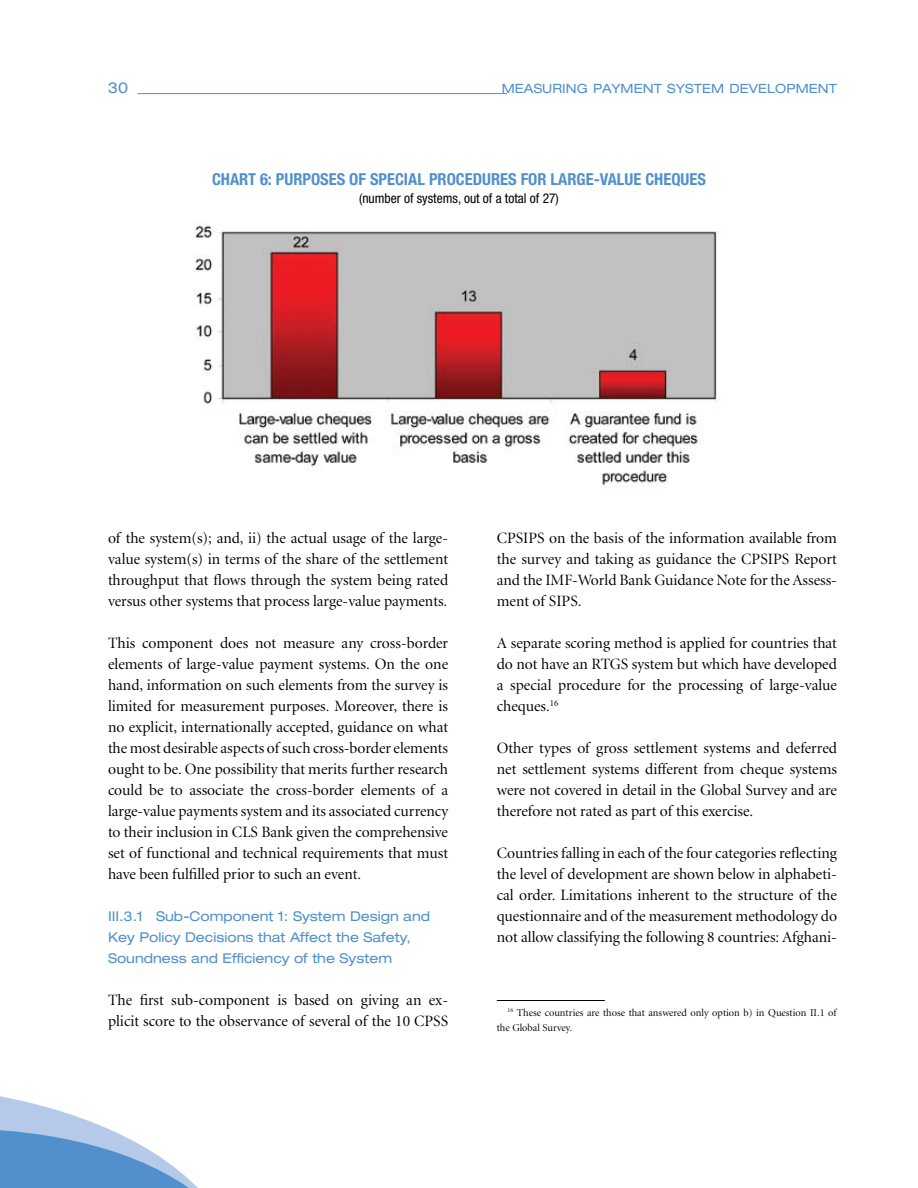
<style>
.page{position:relative;width:918px;height:1188px;background:#fff}
.page>*{position:absolute;margin:0;border:0;box-sizing:border-box;transform-origin:0 0}
.t1{font:700 condensed 16.5px "Helvetica Neue";color:#5190cd}
.t2{font:15.75px/21px "Minion Display";color:#000;text-align:justify}
.t3{font:expanded 15px "Helvetica Neue";color:#5190cd}
.t4{font:expanded 13.5px/21px "Helvetica Neue";color:#5190cd}
.t5{font:condensed 13.5px "Helvetica Neue";color:#000}
.t6{font:expanded 12.75px "Helvetica Neue";letter-spacing:.005em;color:#5190cd}
.t7{font:10.5px/15px "Minion Display";color:#000}
</style>
<div class="page">
<hr style="left:137px;top:93px;width:370px;height:1px;background:#5190cd">
<svg style="left:0;top:1096px;width:198px;height:92px"></svg>
<hr style="left:497px;top:1000px;width:108px;height:1px;background:#000">
<img style="left:194px;top:225px;width:526px;height:261px">
<p class="t3" style="left:108px;top:78px;width:22px">30</p>
<p class="t6" style="left:502px;top:80px;width:337px">MEASURING PAYMENT SYSTEM DEVELOPMENT</p>
<p class="t1" style="left:212px;top:169px;width:28px">CHART</p>
<p class="t1" style="left:260px;top:169px;width:70px">6: PURPOSES</p>
<p class="t1" style="left:349px;top:169px;width:38px">OF SPECIAL</p>
<p class="t1" style="left:429px;top:169px;width:63px">PROCEDURES</p>
<p class="t1" style="left:521px;top:169px;width:97px">FOR LARGE-VALUE</p>
<p class="t1" style="left:645px;top:169px;width:45px">CHEQUES</p>
<p class="t5" style="left:359px;top:191px;width:201px">(number of systems, out of a total of 27)</p>
<p class="t2" style="left:108px;top:528px;width:342px">of the system(s); and, ii) the actual usage of the large&shy;value system(s) in terms of the share of the settlement throughput that flows through the system being rated versus other systems that process large-value payments.</p>
<p class="t2" style="left:108px;top:633px;width:342px">This component does not measure any cross-border elements of large-value payment systems. On the one hand, information on such elements from the survey is limited for measurement purposes. Moreover, there is no explicit, internationally accepted, guidance on what the most desirable aspects of such cross-border elements ought to be. One possibility that merits further research could be to associate the cross-border elements of a large-value payments system and its associated currency to their inclusion in CLS Bank given the comprehensive set of functional and technical requirements that must have been fulfilled prior to such an event.</p>
<p class="t4" style="left:108px;top:905px;width:324px">III.3.1 Sub-Component 1: System Design and<br>Key Policy Decisions that Affect the Safety,<br>Soundness and Efficiency of the System</p>
<p class="t2" style="left:108px;top:990px;width:342px">The first sub-component is based on giving an ex&shy;plicit score to the observance of several of the 10 CPSS</p>
<p class="t2" style="left:497px;top:528px;width:342px">CPSIPS on the basis of the information available from the survey and taking as guidance the CPSIPS Report and the IMF-World Bank Guidance Note for the Assess&shy;ment of SIPS.</p>
<p class="t2" style="left:497px;top:633px;width:342px">A separate scoring method is applied for countries that do not have an RTGS system but which have developed a special procedure for the processing of large-value cheques.<sup>16</sup></p>
<p class="t2" style="left:497px;top:738px;width:342px">Other types of gross settlement systems and deferred net settlement systems different from cheque systems were not covered in detail in the Global Survey and are therefore not rated as part of this exercise.</p>
<p class="t2" style="left:497px;top:843px;width:342px">Countries falling in each of the four categories reflecting the level of development are shown below in alphabeti&shy;cal order. Limitations inherent to the structure of the questionnaire and of the measurement methodology do not allow classifying the following 8 countries: Afghani-</p>
<p class="t7" style="left:497px;top:1005px;width:341px;text-indent:11px"><sup>16</sup> These countries are those that answered only option b) in Question II.1 of the Global Survey.</p>
</div>
